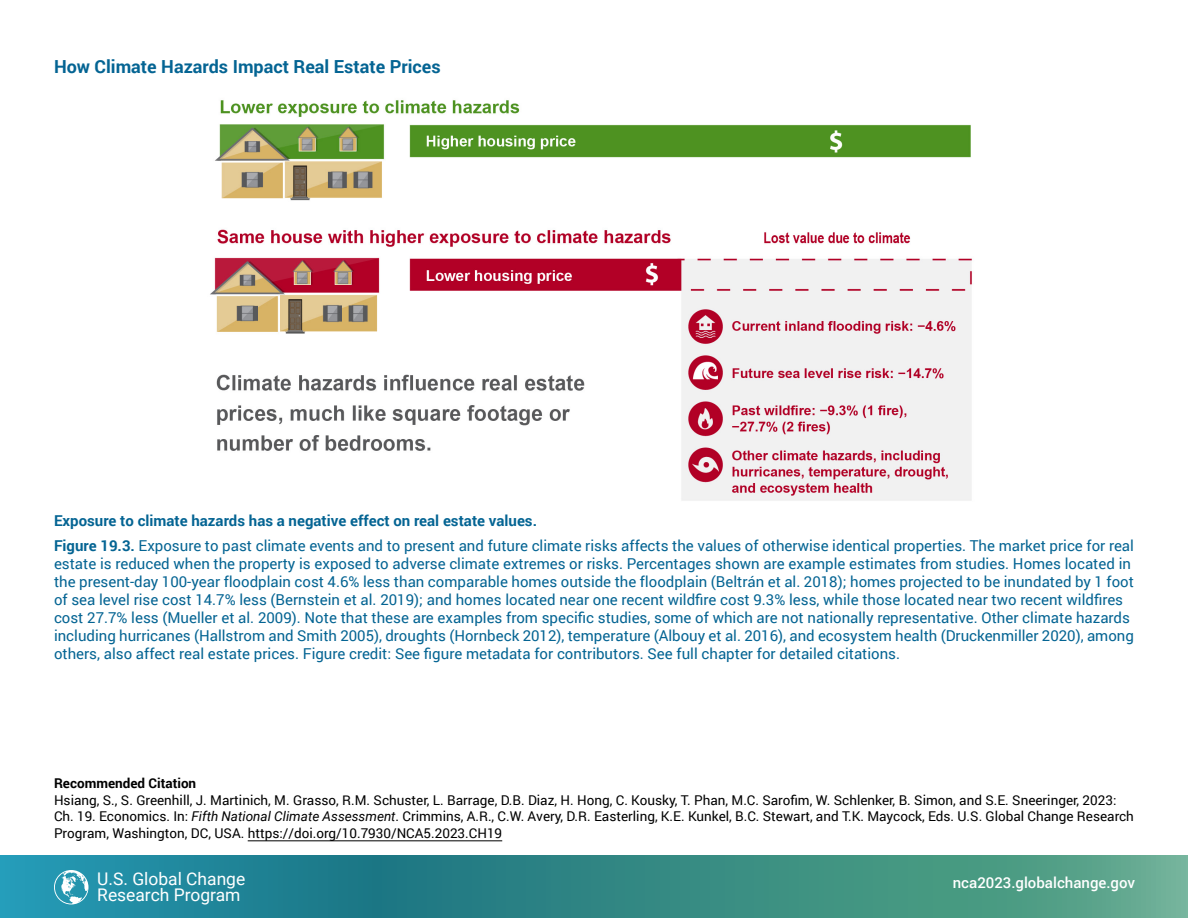
<style>
.page{position:relative;width:1188px;height:918px;background:#fff}
.page>*{position:absolute;margin:0;border:0;box-sizing:border-box;transform-origin:0 0}
.t1{font:700 18px "Roboto";color:#046493}
.t2{font:17.4px "Roboto";color:#fff}
.t3{font:15px/18px "Roboto";color:#046493}
.t4{font:500 15px "Roboto";color:#fff}
.t5{font:13.5px/16.5px "Roboto";color:#000}
.t6{font:700 13.5px "Roboto";color:#000}
.s1{font-weight:700}
.s2{font-style:italic}
</style>
<div class="page">
<svg style="left:0;top:855px;width:1188px;height:63px;background:#358e8c"></svg>
<img style="left:210px;top:100px;width:762px;height:401px">
<hr style="left:248px;top:840px;width:254px;height:1px;background:#000">
<svg style="left:54px;top:870px;width:34px;height:34px"></svg>
<p class="t1" style="left:54px;top:54px;width:388px">How Climate Hazards Impact Real Estate Prices</p>
<p class="t3" style="left:54px;top:508px;width:1082px;line-height:24.8px"><span class="s1">Exposure to climate hazards has a negative effect on real estate values.<br>Figure 19.3.</span> Exposure to past climate events and to present and future climate risks affects the values of otherwise identical properties. The market price for real</p>
<p class="t3" style="left:54px;top:554px;width:1081px">estate is reduced when the property is exposed to adverse climate extremes or risks. Percentages shown are example estimates from studies. Homes located in the present-day 100-year floodplain cost 4.6% less than comparable homes outside the floodplain (Beltrán et al. 2018); homes projected to be inundated by 1 foot of sea level rise cost 14.7% less (Bernstein et al. 2019); and homes located near one recent wildfire cost 9.3% less, while those located near two recent wildfires cost 27.7% less (Mueller et al. 2009). Note that these are examples from specific studies, some of which are not nationally representative. Other climate hazards including hurricanes (Hallstrom and Smith 2005), droughts (Hornbeck 2012), temperature (Albouy et al. 2016), and ecosystem health (Druckenmiller 2020), among others, also affect real estate prices. Figure credit: See figure metadata for contributors. See full chapter for detailed citations.</p>
<p class="t6" style="left:54px;top:774px;width:144px">Recommended Citation</p>
<p class="t5" style="left:54px;top:791px;width:1082px">Hsiang, S., S. Greenhill, J. Martinich, M. Grasso, R.M. Schuster, L. Barrage, D.B. Diaz, H. Hong, C. Kousky, T. Phan, M.C. Sarofim, W. Schlenker, B. Simon, and S.E. Sneeringer, 2023:<br>Ch. 19. Economics. In: <span class="s2">Fifth National Climate Assessment</span>. Crimmins, A.R., C.W. Avery, D.R. Easterling, K.E. Kunkel, B.C. Stewart, and T.K. Maycock, Eds. U.S. Global Change Research<br>Program, Washington, DC, USA. https://doi.org/10.7930/NCA5.2023.CH19</p>
<p class="t2" style="left:97px;top:867px;width:150px">U.S. Global Change</p>
<p class="t4" style="left:953px;top:872px;width:184px">nca2023.globalchange.gov</p>
<p class="t2" style="left:97px;top:883px;width:145px">Research Program</p>
</div>
